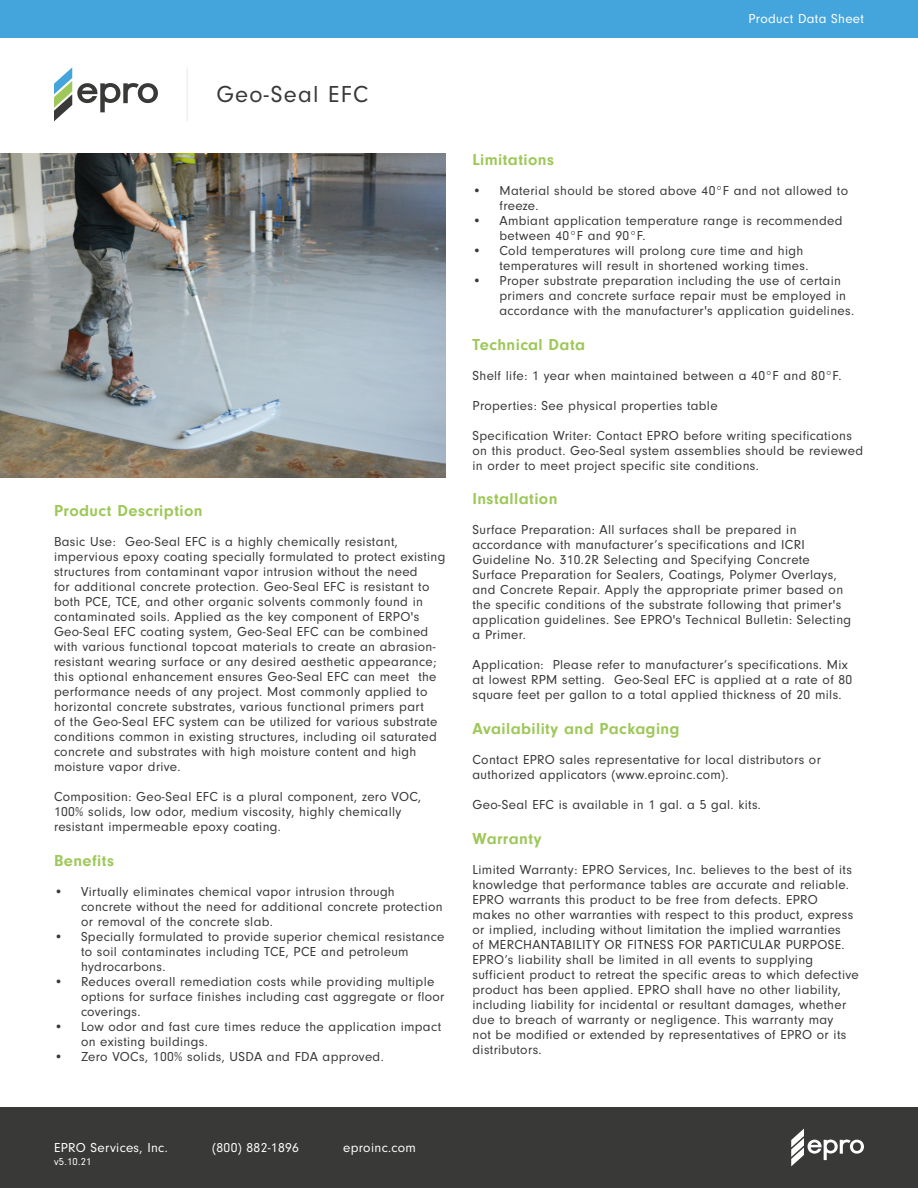
<style>
.page{position:relative;width:918px;height:1188px;background:#fff}
.page>*{position:absolute;margin:0;border:0;box-sizing:border-box;transform-origin:0 0}
.t1{font:24px "Neuzeit Gro";letter-spacing:.05em;color:#393938}
.t2{font:700 16.5px "Neuzeit Gro";letter-spacing:.025em;color:#9ec859}
.t3{font:13.5px/15px "Neuzeit Gro";letter-spacing:.025em;color:#393938}
.t4{font:13.5px "Neuzeit Gro";letter-spacing:.025em;color:#fff}
.t5{font:10.5px "Neuzeit Gro";color:#fff}
</style>
<div class="page">
<svg style="left:54px;top:67px;width:104px;height:54px"></svg>
<hr style="left:186px;top:67px;width:2px;height:54px;background:#eff0f0">
<div style="left:0;top:0;width:918px;height:38px;background:#44a5dc"></div>
<div style="left:0;top:1107px;width:918px;height:81px;background:#393938"></div>
<svg style="left:791px;top:1129px;width:73px;height:37px"></svg>
<img style="left:0;top:154px;width:446px;height:324px">
<h1 class="t1" style="left:216px;top:82px;width:153px">Geo-Seal EFC</h1>
<p class="t2" style="left:54px;top:501px;width:150px">Product Description</p>
<p class="t3" style="left:54px;top:534px;width:393px">Basic Use: Geo-Seal EFC is a highly chemically resistant, impervious epoxy coating specially formulated to protect existing structures from contaminant vapor intrusion without the need<br>for additional concrete protection. Geo-Seal EFC is resistant to both PCE, TCE, and other organic solvents commonly found in contaminated soils. Applied as the key component of ERPO's Geo-Seal EFC coating system, Geo-Seal EFC can be combined with various functional topcoat materials to create an abrasion&shy;resistant wearing surface or any desired aesthetic appearance; this optional enhancement ensures Geo-Seal EFC can meet the performance needs of any project. Most commonly applied to horizontal concrete substrates, various functional primers part<br>of the Geo-Seal EFC system can be utilized for various substrate conditions common in existing structures, including oil saturated concrete and substrates with high moisture content and high moisture vapor drive.</p>
<p class="t3" style="left:54px;top:789px;width:369px">Composition: Geo-Seal EFC is a plural component, zero VOC,<br>100% solids, low odor, medium viscosity, highly chemically resistant impermeable epoxy coating.</p>
<p class="t2" style="left:54px;top:851px;width:61px">Benefits</p>
<p class="t3" style="left:81px;top:884px;width:363px;text-indent:-27px">• Virtually eliminates chemical vapor intrusion through concrete without the need for additional concrete protection or removal of the concrete slab.</p>
<p class="t3" style="left:81px;top:929px;width:365px;text-indent:-27px">• Specially formulated to provide superior chemical resistance to soil contaminates including TCE, PCE and petroleum hydrocarbons.</p>
<p class="t3" style="left:81px;top:974px;width:365px;text-indent:-27px">• Reduces overall remediation costs while providing multiple options for surface finishes including cast aggregate or floor coverings.</p>
<p class="t3" style="left:81px;top:1019px;width:362px;text-indent:-27px">• Low odor and fast cure times reduce the application impact on existing buildings.</p>
<p class="t3" style="left:54px;top:1049px;width:331px">• Zero VOCs, 100% solids, USDA and FDA approved.</p>
<p class="t4" style="left:748px;top:12px;width:117px">Product Data Sheet</p>
<p class="t2" style="left:472px;top:150px;width:83px">Limitations</p>
<p class="t3" style="left:500px;top:183px;width:350px;text-indent:-27px">• Material should be stored above 40°F and not allowed to freeze.</p>
<p class="t3" style="left:500px;top:213px;width:344px;text-indent:-27px">• Ambiant application temperature range is recommended between 40°F and 90°F.</p>
<p class="t3" style="left:500px;top:243px;width:310px;text-indent:-27px">• Cold temperatures will prolong cure time and high temperatures will result in shortened working times.</p>
<p class="t3" style="left:500px;top:273px;width:356px;text-indent:-27px">• Proper substrate preparation including the use of certain primers and concrete surface repair must be employed in accordance with the manufacturer's application guidelines.</p>
<p class="t2" style="left:472px;top:335px;width:114px">Technical Data</p>
<p class="t3" style="left:472px;top:368px;width:371px">Shelf life: 1 year when maintained between a 40°F and 80°F.</p>
<p class="t3" style="left:472px;top:398px;width:247px">Properties: See physical properties table</p>
<p class="t3" style="left:472px;top:428px;width:392px">Specification Writer: Contact EPRO before writing specifications on this product. Geo-Seal system assemblies should be reviewed in order to meet project specific site conditions.</p>
<p class="t2" style="left:472px;top:490px;width:86px">Installation</p>
<p class="t3" style="left:472px;top:523px;width:380px">Surface Preparation: All surfaces shall be prepared in accordance with manufacturer’s specifications and ICRI Guideline No. 310.2R Selecting and Specifying Concrete Surface Preparation for Sealers, Coatings, Polymer Overlays, and Concrete Repair. Apply the appropriate primer based on the specific conditions of the substrate following that primer's application guidelines. See EPRO's Technical Bulletin: Selecting a Primer.</p>
<p class="t3" style="left:472px;top:658px;width:381px">Application: Please refer to manufacturer’s specifications. Mix at lowest RPM setting. Geo-Seal EFC is applied at a rate of 80 square feet per gallon to a total applied thickness of 20 mils.</p>
<p class="t2" style="left:472px;top:720px;width:209px">Availability and Packaging</p>
<p class="t3" style="left:472px;top:753px;width:350px">Contact EPRO sales representative for local distributors or authorized applicators (www.eproinc.com).</p>
<p class="t3" style="left:472px;top:798px;width:290px">Geo-Seal EFC is available in 1 gal. a 5 gal. kits.</p>
<p class="t2" style="left:472px;top:829px;width:70px">Warranty</p>
<p class="t3" style="left:472px;top:862px;width:388px">Limited Warranty: EPRO Services, Inc. believes to the best of its knowledge that performance tables are accurate and reliable.<br>EPRO warrants this product to be free from defects. EPRO makes no other warranties with respect to this product, express or implied, including without limitation the implied warranties<br>of MERCHANTABILITY OR FITNESS FOR PARTICULAR PURPOSE.<br>EPRO’s liability shall be limited in all events to supplying sufficient product to retreat the specific areas to which defective product has been applied. EPRO shall have no other liability, including liability for incidental or resultant damages, whether due to breach of warranty or negligence. This warranty may<br>not be modified or extended by representatives of EPRO or its distributors.</p>
<p class="t4" style="left:54px;top:1140px;width:115px">EPRO Services, Inc.</p>
<p class="t4" style="left:212px;top:1140px;width:88px">(800) 882-1896</p>
<p class="t4" style="left:343px;top:1140px;width:74px">eproinc.com</p>
<p class="t5" style="left:54px;top:1155px;width:39px">v5.10.21</p>
</div>
